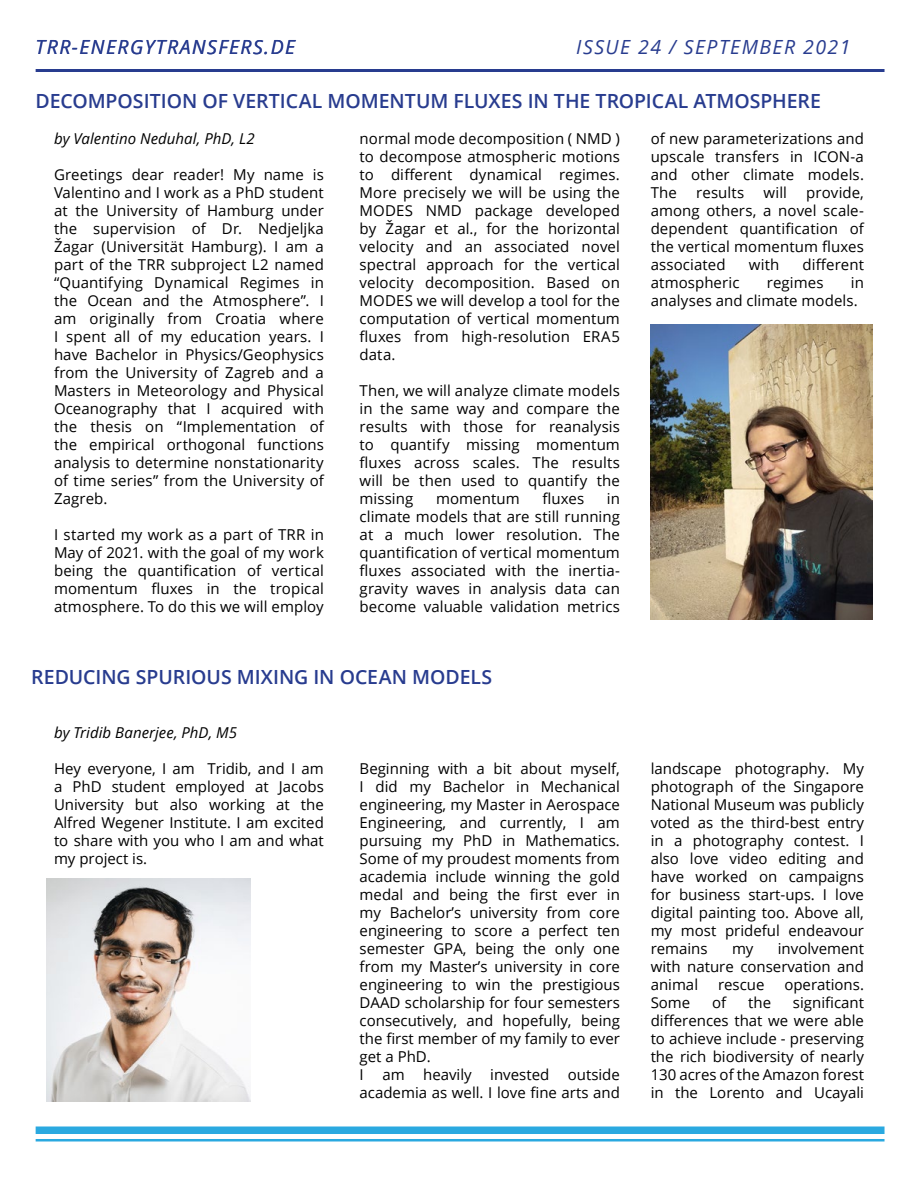
<style>
.page{position:relative;width:918px;height:1188px;background:#fff}
.page>*{position:absolute;margin:0;border:0;box-sizing:border-box;transform-origin:0 0}
.t1{font:600 19.5px "Open Sans";letter-spacing:-.005em;color:#283c8f}
.t2{font:italic 19.5px "Open Sans";letter-spacing:.075em;color:#283c8f}
.t3{font:15px/18px "Open Sans";color:#000;text-align:justify}
.t4{font:italic 15px "Open Sans";letter-spacing:.005em;color:#000}
</style>
<div class="page">
<div style="left:36px;top:1126px;width:849px;height:8px;background:#2aa9e0"></div>
<hr style="left:36px;top:1139px;width:849px;height:3px;background:#2aa9e0">
<hr style="left:36px;top:69px;width:849px;height:3px;background:#283c8f">
<img style="left:651px;top:324px;width:221px;height:295px">
<img style="left:46px;top:879px;width:204px;height:222px">
<h1 class="t2" style="left:36px;top:34px;width:261px">TRR-ENERGYTRANSFERS.DE</h1>
<h1 class="t2" style="left:576px;top:34px;width:276px">ISSUE 24 / SEPTEMBER 2021</h1>
<h1 class="t1" style="left:36px;top:88px;width:787px">DECOMPOSITION OF VERTICAL MOMENTUM FLUXES IN THE TROPICAL ATMOSPHERE</h1>
<p class="t4" style="left:54px;top:128px;width:202px">by Valentino Neduhal, PhD, L2</p>
<p class="t3" style="left:54px;top:165px;width:271px">Greetings dear reader! My name is Valentino and I work as a PhD student at the University of Hamburg under the supervision of Dr. Nedjeljka Žagar (Universität Hamburg). I am a part of the TRR subproject L2 named “Quantifying Dynamical Regimes in the Ocean and the Atmosphere”. I am originally from Croatia where I spent all of my education years. I have Bachelor in Physics/Geophysics from the University of Zagreb and a Masters in Meteorology and Physical Oceanography that I acquired with the thesis on “Implementation of the empirical orthogonal functions analysis to determine nonstationarity of time series” from the University of Zagreb.</p>
<p class="t3" style="left:54px;top:525px;width:271px">I started my work as a part of TRR in May of 2021. with the goal of my work being the quantification of vertical momentum fluxes in the tropical atmosphere. To do this we will employ</p>
<p class="t3" style="left:360px;top:129px;width:262px">normal mode decomposition ( NMD ) to decompose atmospheric motions to different dynamical regimes.<br>More precisely we will be using the MODES NMD package developed by Žagar et al., for the horizontal velocity and an associated novel spectral approach for the vertical velocity decomposition. Based on MODES we will develop a tool for the computation of vertical momentum fluxes from high-resolution ERA5 data.</p>
<p class="t3" style="left:360px;top:381px;width:262px">Then, we will analyze climate models in the same way and compare the results with those for reanalysis to quantify missing momentum fluxes across scales. The results will be then used to quantify the missing</p>
<p class="t3" style="left:651px;top:129px;width:215px">of new parameterizations and upscale transfers in ICON-a and other climate models.<br>The</p>
<p class="t3" style="left:651px;top:183px;width:215px;text-indent:156px">provide, among others, a novel scale&shy;dependent quantification of the vertical momentum fluxes associated</p>
<p class="t3" style="left:696px;top:183px;width:50px">results</p>
<p class="t3" style="left:764px;top:183px;width:25px">will</p>
<p class="t3" style="left:749px;top:255px;width:32px">with</p>
<p class="t3" style="left:803px;top:255px;width:63px">different</p>
<p class="t3" style="left:651px;top:273px;width:90px">atmospheric</p>
<p class="t3" style="left:767px;top:273px;width:58px">regimes</p>
<p class="t3" style="left:651px;top:273px;width:215px;text-indent:200px">in analyses and climate models.</p>
<p class="t3" style="left:436px;top:489px;width:85px">momentum</p>
<p class="t3" style="left:542px;top:489px;width:43px">fluxes</p>
<p class="t3" style="left:360px;top:489px;width:262px;text-indent:247px">in climate models that are still running at a much lower resolution. The quantification of vertical momentum fluxes associated with the inertia&shy;gravity waves in analysis data can become valuable validation metrics</p>
<h1 class="t1" style="left:31px;top:664px;width:462px">REDUCING SPURIOUS MIXING IN OCEAN MODELS</h1>
<p class="t4" style="left:54px;top:722px;width:184px">by Tridib Banerjee, PhD, M5</p>
<p class="t3" style="left:54px;top:759px;width:271px">Hey everyone, I am Tridib, and I am a PhD student employed at Jacobs University but also working at the Alfred Wegener Institute. I am excited to share with you who I am and what my project is.</p>
<p class="t3" style="left:360px;top:759px;width:262px;text-align:left">Beginning with a bit about myself,<br>I did my Bachelor in Mechanical engineering, my Master in Aerospace<br>Engineering, and currently, I am pursuing my PhD in Mathematics.<br>Some of my proudest moments from academia include winning the gold medal and being the first ever in my Bachelor’s university from core engineering to score a perfect ten semester GPA, being the only one from my Master’s university in core engineering to win the prestigious<br>DAAD scholarship for four semesters consecutively, and hopefully, being the first member of my family to ever get a PhD.<br>I am heavily invested outside academia as well. I love fine arts and</p>
<p class="t3" style="left:651px;top:759px;width:215px">landscape photography. My photograph of the Singapore National Museum was publicly voted as the third-best entry in a photography contest. I also love video editing and have worked on campaigns for business start-ups. I love digital painting too. Above all, my most prideful endeavour remains</p>
<p class="t3" style="left:651px;top:939px;width:215px;text-indent:127px">involvement with nature conservation and animal</p>
<p class="t3" style="left:732px;top:939px;width:23px">my</p>
<p class="t3" style="left:718px;top:975px;width:48px">rescue</p>
<p class="t3" style="left:784px;top:975px;width:81px">operations.</p>
<p class="t3" style="left:651px;top:993px;width:215px;text-indent:142px">significant differences that we were able to achieve include - preserving the rich biodiversity of nearly 130 acres of the Amazon forest in the Lorento and Ucayali</p>
<p class="t3" style="left:651px;top:993px;width:41px">Some</p>
<p class="t3" style="left:712px;top:993px;width:16px">of</p>
<p class="t3" style="left:748px;top:993px;width:24px">the</p>
</div>
